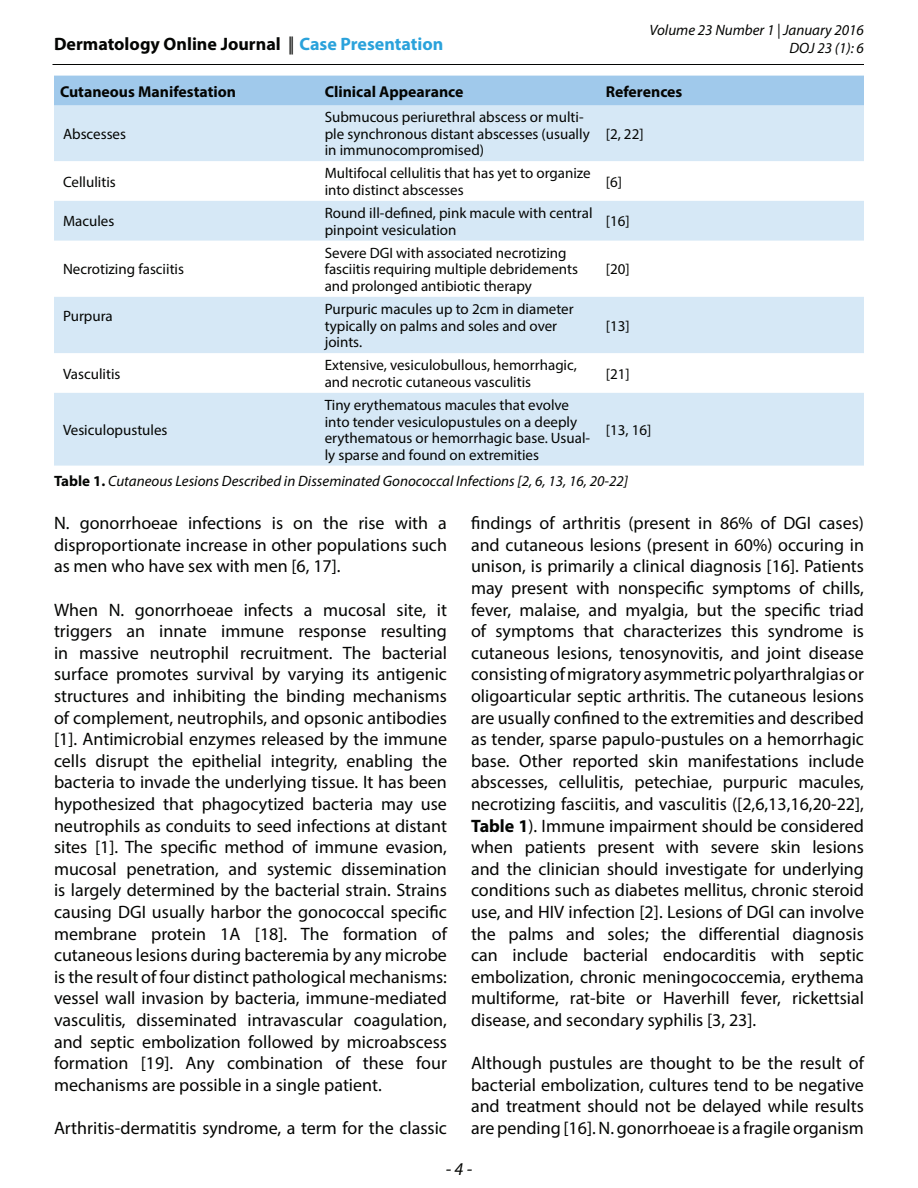
<style>
.page{position:relative;width:918px;height:1188px;background:#fff}
.page>*{position:absolute;margin:0;border:0;box-sizing:border-box;transform-origin:0 0}
.Body_text{font:18px/21.6px "Myriad Pro";color:#040503;text-align:justify}
.t1{font:700 18px "Myriad Pro";color:#040503}
.t2{font:italic 18px "Myriad Pro";color:#040503}
.Table_strong{font:700 15.75px "Myriad Pro";color:#040503}
.Table_content{font:15px/16.5px "Myriad Pro";color:#040503}
.Figure_caption{font:italic 15px/18px "Myriad Pro";color:#040503;text-align:right}
.Table_content_left{font:15px "Myriad Pro";color:#040503}
.s1{font-weight:400}
.s2{color:#2aa2db}
.s3{font-weight:700;font-style:normal}
.s4{font-weight:700}
</style>
<div class="page">
<hr style="left:52px;top:64px;width:812px;height:1px;background:#040503">
<div style="left:54px;top:76px;width:810px;height:30px;background:#a0c9eb"></div>
<svg style="left:54px;top:106px;width:810px;height:360px;fill:#d6e8f6"></svg>
<p class="t1" style="left:54px;top:32px;width:391px">Dermatology Online Journal <span class="s1">||</span> <span class="s2">Case Presentation</span></p>
<p class="Figure_caption" style="left:649px;top:20px;width:216px">Volume 23 Number 1 | January 2016<br>DOJ 23 (1): 6</p>
<p class="Table_strong" style="left:60px;top:81px;width:178px">Cutaneous Manifestation</p>
<p class="Table_strong" style="left:325px;top:81px;width:140px">Clinical Appearance</p>
<p class="Table_strong" style="left:606px;top:81px;width:78px">References</p>
<p class="Table_content_left" style="left:63px;top:124px;width:65px">Abscesses</p>
<p class="Table_content" style="left:325px;top:109px;width:267px">Submucous periurethral abscess or multi&shy;ple synchronous distant abscesses (usually in immunocompromised)</p>
<p class="Table_content" style="left:606px;top:125px;width:39px">[2, 22]</p>
<p class="Table_content_left" style="left:63px;top:172px;width:54px">Cellulitis</p>
<p class="Table_content" style="left:325px;top:165px;width:268px">Multifocal cellulitis that has yet to organize into distinct abscesses</p>
<p class="Table_content" style="left:606px;top:173px;width:18px">[6]</p>
<p class="Table_content_left" style="left:63px;top:212px;width:53px">Macules</p>
<p class="Table_content" style="left:325px;top:205px;width:269px">Round ill-defined, pink macule with central pinpoint vesiculation</p>
<p class="Table_content" style="left:606px;top:213px;width:25px">[16]</p>
<p class="Table_content_left" style="left:63px;top:260px;width:123px">Necrotizing fasciitis</p>
<p class="Table_content" style="left:325px;top:244px;width:255px">Severe DGI with associated necrotizing fasciitis requiring multiple debridements and prolonged antibiotic therapy</p>
<p class="Table_content" style="left:606px;top:261px;width:25px">[20]</p>
<p class="Table_content_left" style="left:63px;top:307px;width:51px">Purpura</p>
<p class="Table_content" style="left:325px;top:301px;width:250px">Purpuric macules up to 2cm in diameter typically on palms and soles and over joints.</p>
<p class="Table_content" style="left:606px;top:317px;width:25px">[13]</p>
<p class="Table_content_left" style="left:63px;top:364px;width:59px">Vasculitis</p>
<p class="Table_content" style="left:325px;top:357px;width:254px">Extensive, vesiculobullous, hemorrhagic, and necrotic cutaneous vasculitis</p>
<p class="Table_content" style="left:606px;top:365px;width:25px">[21]</p>
<p class="Table_content_left" style="left:63px;top:421px;width:106px">Vesiculopustules</p>
<p class="Table_content" style="left:325px;top:397px;width:267px">Tiny erythematous macules that evolve into tender vesiculopustules on a deeply erythematous or hemorrhagic base. Usual&shy;ly sparse and found on extremities</p>
<p class="Table_content" style="left:606px;top:421px;width:47px">[13, 16]</p>
<p class="Figure_caption" style="left:54px;top:472px;width:576px"><span class="s3">Table 1.</span> Cutaneous Lesions Described in Disseminated Gonococcal Infections [2, 6, 13, 16, 20-22]</p>
<p class="Body_text" style="left:54px;top:512px;width:395px">N. gonorrhoeae infections is on the rise with a disproportionate increase in other populations such as men who have sex with men [6, 17].</p>
<p class="Body_text" style="left:54px;top:598px;width:395px">When N. gonorrhoeae infects a mucosal site, it triggers an innate immune response resulting in massive neutrophil recruitment. The bacterial surface promotes survival by varying its antigenic structures and inhibiting the binding mechanisms of complement, neutrophils, and opsonic antibodies [1]. Antimicrobial enzymes released by the immune cells disrupt the epithelial integrity, enabling the bacteria to invade the underlying tissue. It has been hypothesized that phagocytized bacteria may use neutrophils as conduits to seed infections at distant sites [1]. The specific method of immune evasion, mucosal penetration, and systemic dissemination is largely determined by the bacterial strain. Strains causing DGI usually harbor the gonococcal specific membrane protein 1A [18]. The formation of cutaneous lesions during bacteremia by any microbe is the result of four distinct pathological mechanisms: vessel wall invasion by bacteria, immune-mediated vasculitis, disseminated intravascular coagulation, and septic embolization followed by microabscess formation [19]. Any combination of these four mechanisms are possible in a single patient.</p>
<p class="Body_text" style="left:54px;top:1117px;width:395px">Arthritis-dermatitis syndrome, a term for the classic</p>
<p class="Body_text" style="left:471px;top:512px;width:395px">findings of arthritis (present in 86% of DGI cases) and cutaneous lesions (present in 60%) occuring in unison, is primarily a clinical diagnosis [16]. Patients may present with nonspecific symptoms of chills, fever, malaise, and myalgia, but the specific triad of symptoms that characterizes this syndrome is cutaneous lesions, tenosynovitis, and joint disease consisting of migratory asymmetric polyarthralgias or oligoarticular septic arthritis. The cutaneous lesions are usually confined to the extremities and described as tender, sparse papulo-pustules on a hemorrhagic base. Other reported skin manifestations include abscesses, cellulitis, petechiae, purpuric macules, necrotizing fasciitis, and vasculitis ([2,6,13,16,20-22], <span class="s4">Table 1</span>). Immune impairment should be considered when patients present with severe skin lesions and the clinician should investigate for underlying conditions such as diabetes mellitus, chronic steroid use, and HIV infection [2]. Lesions of DGI can involve the palms and soles; the differential diagnosis can include bacterial endocarditis with septic embolization, chronic meningococcemia, erythema multiforme, rat-bite or Haverhill fever, rickettsial disease, and secondary syphilis [3, 23].</p>
<p class="Body_text" style="left:471px;top:1052px;width:395px">Although pustules are thought to be the result of bacterial embolization, cultures tend to be negative and treatment should not be delayed while results are pending [16]. N. gonorrhoeae is a fragile organism</p>
<p class="t2" style="left:446px;top:1157px;width:28px">- 4 -</p>
</div>
